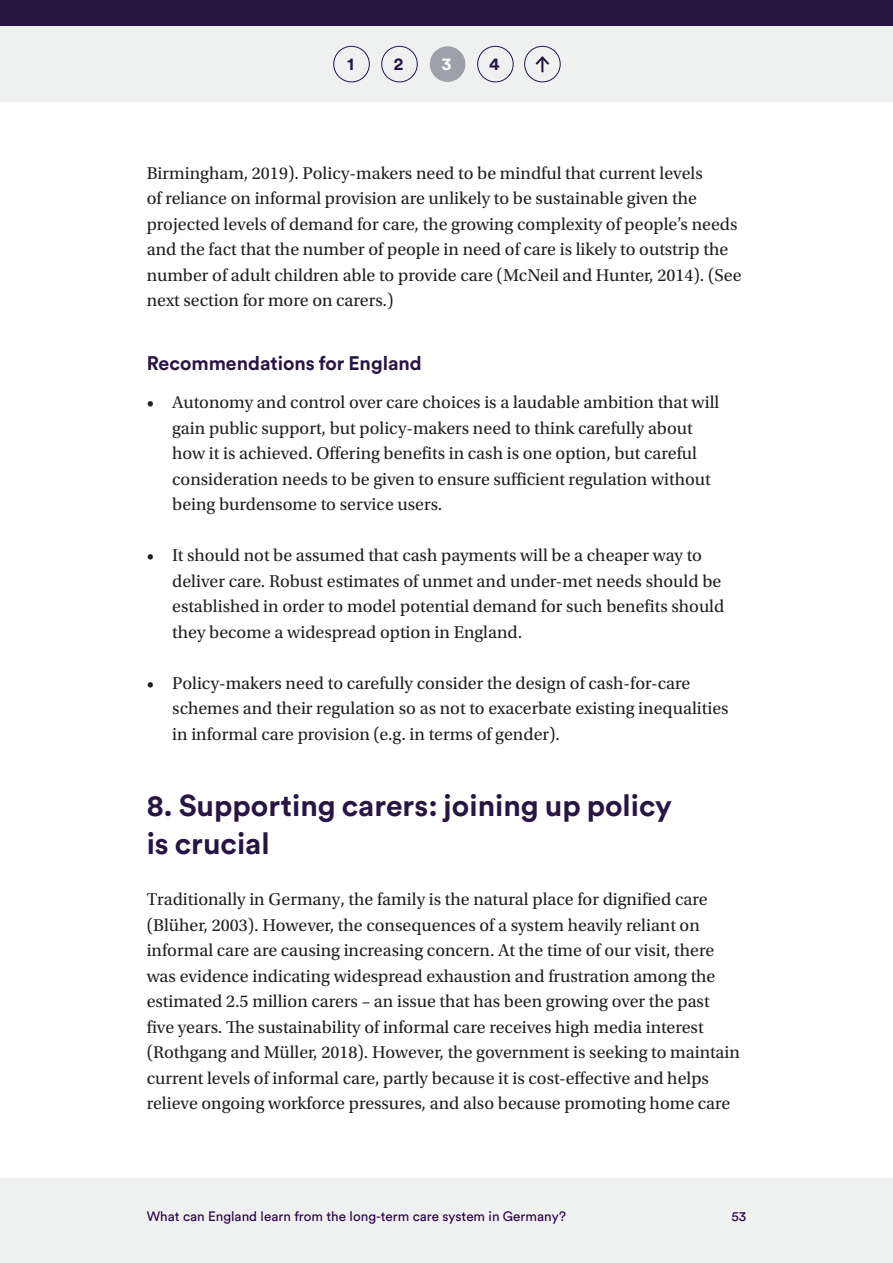
<style>
.page{position:relative;width:893px;height:1263px;background:#fff}
.page>*{position:absolute;margin:0;border:0;box-sizing:border-box;transform-origin:0 0}
.Heading_2{font:700 30px/38.2px "Circular Pro";color:#271544}
.Heading_3{font:700 19.5px "Circular Pro";color:#271544}
.Body_text{font:18px/25.5px "Utopia Std";color:#231f20}
.t1{font:700 17.55px "Circular Pro";color:#271544}
.t2{font:700 17.55px "Circular Pro";color:#fff}
.t3{font:13.5px "Circular Pro";color:#280048}
</style>
<div class="page">
<div style="left:0;top:0;width:893px;height:26px;background:#271544"></div>
<div style="left:0;top:26px;width:893px;height:76px;background:#eff0f0"></div>
<div style="left:0;top:1179px;width:893px;height:84px;background:#eff0f0"></div>
<div style="left:333px;top:46px;width:37px;height:36px;border:1px solid #271544;border-radius:50%"></div>
<div style="left:430px;top:46px;width:35px;height:36px;background:#9ba0ab;border-radius:50%"></div>
<div style="left:477px;top:46px;width:36px;height:36px;border:1px solid #271544;border-radius:50%"></div>
<div style="left:524px;top:46px;width:36px;height:36px;border:1px solid #271544;border-radius:50%"></div>
<svg style="left:535px;top:56px;width:15px;height:16px"></svg>
<div style="left:381px;top:46px;width:37px;height:36px;border:1px solid #271544;border-radius:50%"></div>
<p class="t1" style="left:347px;top:52px;width:8px">1</p>
<p class="t1" style="left:394px;top:52px;width:11px">2</p>
<p class="t2" style="left:442px;top:52px;width:11px">3</p>
<p class="t1" style="left:489px;top:52px;width:12px">4</p>
<p class="Body_text" style="left:147px;top:160px;width:596px">Birmingham, 2019). Policy-makers need to be mindful that current levels<br>of reliance on informal provision are unlikely to be sustainable given the projected levels of demand for care, the growing complexity of people’s needs and the fact that the number of people in need of care is likely to outstrip the number of adult children able to provide care (McNeil and Hunter, 2014). (See next section for more on carers.)</p>
<p class="Heading_3" style="left:147px;top:349px;width:277px">Recommendations for England</p>
<p class="Body_text" style="left:172px;top:390px;width:549px;text-indent:-26px">• Autonomy and control over care choices is a laudable ambition that will gain public support, but policy-makers need to think carefully about how it is achieved. Offering benefits in cash is one option, but careful consideration needs to be given to ensure sufficient regulation without being burdensome to service users.</p>
<p class="Body_text" style="left:172px;top:543px;width:554px;text-indent:-26px">• It should not be assumed that cash payments will be a cheaper way to deliver care. Robust estimates of unmet and under-met needs should be established in order to model potential demand for such benefits should they become a widespread option in England.</p>
<p class="Body_text" style="left:172px;top:670px;width:558px;text-indent:-26px">• Policy-makers need to carefully consider the design of cash-for-care schemes and their regulation so as not to exacerbate existing inequalities in informal care provision (e.g. in terms of gender).</p>
<p class="Heading_2" style="left:147px;top:785px;width:527px">8. Supporting carers: joining up policy is crucial</p>
<p class="Body_text" style="left:147px;top:887px;width:595px">Traditionally in Germany, the family is the natural place for dignified care (Blüher, 2003). However, the consequences of a system heavily reliant on informal care are causing increasing concern. At the time of our visit, there was evidence indicating widespread exhaustion and frustration among the estimated 2.5 million carers – an issue that has been growing over the past five years. The sustainability of informal care receives high media interest (Rothgang and Müller, 2018). However, the government is seeking to maintain current levels of informal care, partly because it is cost-effective and helps relieve ongoing workforce pressures, and also because promoting home care</p>
<p class="t3" style="left:147px;top:1207px;width:421px">What can England learn from the long-term care system in Germany?</p>
<p class="t3" style="left:731px;top:1207px;width:16px">53</p>
</div>
